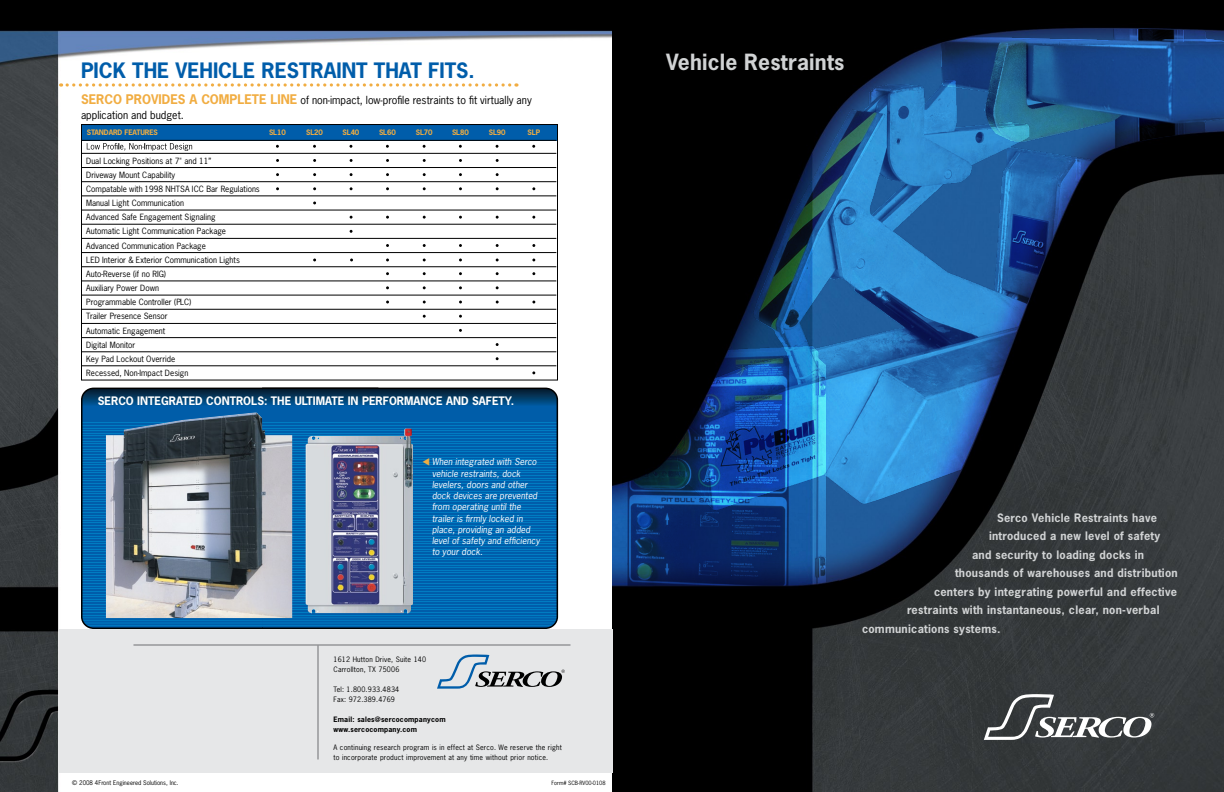
<style>
.page{position:relative;width:1224px;height:792px;background:#fff}
.page>*{position:absolute;margin:0;border:0;box-sizing:border-box;transform-origin:0 0}
.t1{font:700 21px "News Gothic Std";letter-spacing:.01em;color:#d1d3d4}
.Head_1{font:700 20px "News Gothic Std";color:#005daa}
.Body_Bold{font:700 11px "News Gothic Std";letter-spacing:.025em;color:#d1d3d4}
.Head_3{font:700 11px "News Gothic Std";color:#fff}
.Body{font:10.5px/15px "News Gothic Std";color:#000}
.Callout_Bullet{font:italic 9px/11.2px "News Gothic Std";letter-spacing:.005em;color:#fff}
.t2{font:8.1px/14.2px "News Gothic Std";color:#000}
.t3{font:700 7.1px "News Gothic Std";letter-spacing:-.02em;color:#f0ad41}
.t4{font:7px "News Gothic Std";letter-spacing:.025em;color:#000}
.t5{font:700 7px "News Gothic Std";letter-spacing:.025em;color:#000}
.t6{font:6px "News Gothic Std";color:#000}
.t7{font:5.5px "News Gothic Std";color:#000}
.s1{font-weight:700;font-size:12.5px;color:#f1ad42}
.s2{color:#f1ad42}
</style>
<div class="page">
<img style="left:0;top:0;width:612px;height:792px">
<svg style="left:80px;top:387px;width:181px;height:243px;background:#176aa5"></svg>
<svg style="left:82px;top:388px;width:179px;height:35px;background:#024274"></svg>
<svg style="left:82px;top:617px;width:179px;height:9px"></svg>
<svg style="left:261px;top:387px;width:298px;height:243px;background:#0462a5"></svg>
<img style="left:612px;top:0;width:612px;height:792px">
<img style="left:612px;top:328px;width:227px;height:258px">
<img style="left:648px;top:54px;width:502px;height:463px">
<img style="left:927px;top:29px;width:297px;height:214px">
<img style="left:106px;top:412px;width:186px;height:206px">
<img style="left:306px;top:428px;width:107px;height:186px">
<svg style="left:61px;top:83px;width:452px;height:4px"></svg>
<div style="left:82px;top:124px;width:475px;height:17px;background:#005daa"></div>
<div style="left:81px;top:124px;width:477px;height:257px;border:1px solid #000"></div>
<hr style="left:82px;top:140px;width:474px;height:1px;background:#000">
<hr style="left:82px;top:153px;width:474px;height:1px;background:#000">
<svg style="left:87px;top:143px;width:105px;height:8px"></svg>
<hr style="left:82px;top:167px;width:474px;height:1px;background:#000">
<hr style="left:82px;top:181px;width:474px;height:1px;background:#000">
<hr style="left:82px;top:196px;width:474px;height:1px;background:#000">
<hr style="left:82px;top:210px;width:474px;height:1px;background:#000">
<hr style="left:82px;top:224px;width:474px;height:1px;background:#000">
<hr style="left:82px;top:238px;width:474px;height:1px;background:#000">
<hr style="left:82px;top:252px;width:474px;height:1px;background:#000">
<hr style="left:82px;top:266px;width:474px;height:1px;background:#000">
<hr style="left:82px;top:281px;width:474px;height:1px;background:#000">
<hr style="left:82px;top:295px;width:474px;height:1px;background:#000">
<hr style="left:82px;top:309px;width:474px;height:1px;background:#000">
<hr style="left:82px;top:323px;width:474px;height:1px;background:#000">
<hr style="left:82px;top:337px;width:474px;height:1px;background:#000">
<hr style="left:82px;top:352px;width:474px;height:1px;background:#000">
<hr style="left:82px;top:366px;width:474px;height:1px;background:#000">
<div style="left:59px;top:630px;width:553px;height:144px;background:#e6e7e8"></div>
<hr style="left:133px;top:644px;width:437px;height:2px;background:#6d6f71">
<hr style="left:318px;top:645px;width:1px;height:114px;background:#6d6f71">
<svg style="left:437px;top:654px;width:128px;height:35px"></svg>
<svg style="left:984px;top:694px;width:170px;height:46px;background:#5e6163"></svg>
<p class="Head_1" style="left:81px;top:57px;width:395px">PICK THE VEHICLE RESTRAINT THAT FITS.</p>
<p class="Body" style="left:81px;top:92px;width:452px"><span class="s1">SERCO PROVIDES A COMPLETE LINE</span> of non-impact, low-profile restraints to fit virtually any application and budget.</p>
<p class="t3" style="left:87px;top:128px;width:73px">STANDARD FEATURES</p>
<p class="t3" style="left:269px;top:128px;width:18px">SL10</p>
<p class="t3" style="left:306px;top:128px;width:18px">SL20</p>
<p class="t3" style="left:343px;top:128px;width:18px">SL40</p>
<p class="t3" style="left:379px;top:128px;width:18px">SL60</p>
<p class="t3" style="left:416px;top:128px;width:18px">SL70</p>
<p class="t3" style="left:452px;top:128px;width:18px">SL80</p>
<p class="t3" style="left:489px;top:128px;width:18px">SL90</p>
<p class="t3" style="left:528px;top:128px;width:14px">SLP</p>
<p class="t2" style="left:86px;top:153px;width:175px">Dual Locking Positions at 7" and 11”<br>Driveway Mount Capability<br>Compatable with 1998 NHTSA ICC Bar Regulations<br>Manual Light Communication<br>Advanced Safe Engagement Signaling<br>Automatic Light Communication Package<br>Advanced Communication Package<br>LED Interior &amp; Exterior Communication Lights<br>Auto-Reverse (if no RIG)<br>Auxiliary Power Down<br>Programmable Controller (PLC)<br>Trailer Presence Sensor<br>Automatic Engagement<br>Digital Monitor<br>Key Pad Lockout Override<br>Recessed, Non-Impact Design</p>
<p class="Head_3" style="left:98px;top:394px;width:418px">SERCO INTEGRATED CONTROLS: THE ULTIMATE IN PERFORMANCE AND SAFETY.</p>
<p class="Callout_Bullet" style="left:432px;top:457px;width:109px;text-indent:-10px"><span class="s2">▼</span> When integrated with Serco vehicle restraints, dock levelers, doors and other dock devices are prevented from operating until the trailer is firmly locked in place, providing an added level of safety and efficiency to your dock.</p>
<p class="t4" style="left:334px;top:654px;width:94px">1612 Hutton Drive, Suite 140</p>
<p class="t4" style="left:334px;top:664px;width:67px">Carrollton, TX 75006</p>
<p class="t4" style="left:334px;top:684px;width:67px">Tel: 1.800.933.4834</p>
<p class="t4" style="left:334px;top:694px;width:63px">Fax: 972.389.4769</p>
<p class="t5" style="left:334px;top:714px;width:114px">Email: sales@sercocompanycom</p>
<p class="t5" style="left:334px;top:724px;width:85px">www.sercocompany.com</p>
<p class="t4" style="left:334px;top:743px;width:230px">A continuing research program is in effect at Serco. We reserve the right</p>
<p class="t4" style="left:334px;top:753px;width:216px">to incorporate product improvement at any time without prior notice.</p>
<p class="t6" style="left:72px;top:779px;width:108px">© 2008 4Front Engineered Solutions, Inc.</p>
<p class="t7" style="left:552px;top:779px;width:56px">Form# SCB-RV00-0108</p>
<p class="t1" style="left:666px;top:48px;width:180px">Vehicle Restraints</p>
<p class="Body_Bold" style="left:997px;top:510px;width:162px">Serco Vehicle Restraints have</p>
<p class="Body_Bold" style="left:989px;top:529px;width:173px">introduced a new level of safety</p>
<p class="Body_Bold" style="left:972px;top:547px;width:174px">and security to loading docks in</p>
<p class="Body_Bold" style="left:955px;top:566px;width:224px">thousands of warehouses and distribution</p>
<p class="Body_Bold" style="left:934px;top:584px;width:245px">centers by integrating powerful and effective</p>
<p class="Body_Bold" style="left:907px;top:603px;width:254px">restraints with instantaneous, clear, non-verbal</p>
<p class="Body_Bold" style="left:862px;top:621px;width:140px">communications systems.</p>
</div>
